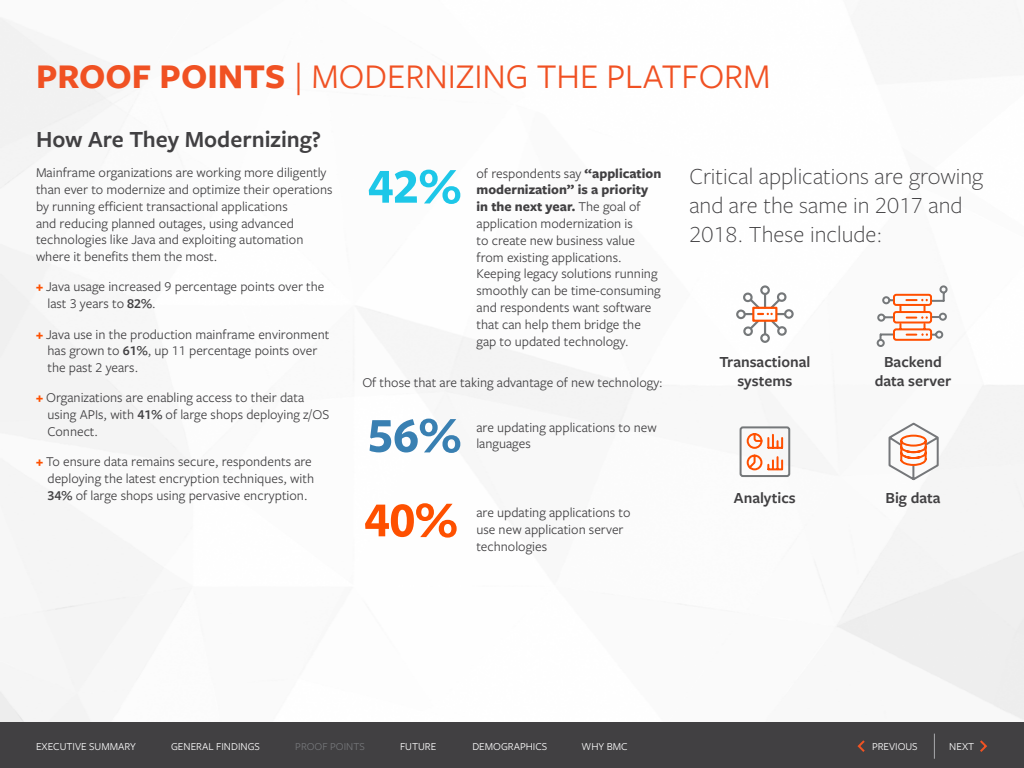
<style>
.page{position:relative;width:1024px;height:768px;background:#fff}
.page>*{position:absolute;margin:0;border:0;box-sizing:border-box;transform-origin:0 0}
.t1{font:700 51px "Freight Sans Pro";color:#fe5000}
.t2{font:700 51px "Freight Sans Pro";color:#3980b2}
.t3{font:700 51px "Freight Sans Pro";color:#1dc7e8}
.t4{font:36px "Freight Sans Pro";color:#f05123}
.t5{font:300 24px/28.8px "Freight Sans Pro";color:#414042}
.t6{font:600 24px "Freight Sans Pro";color:#414042}
.t7{font:600 16px/19.2px "Freight Sans Pro";color:#414042;text-align:center}
.t8{font:14px/16.8px "Freight Sans Pro";color:#414042}
.t9{font:11px "Freight Sans Pro";color:#fff}
.t10{font:11px "Freight Sans Pro";color:#75777a}
.s1{font-weight:700}
.s2{font-weight:700;color:#fe5000}
.s3{font-weight:600}
</style>
<div class="page">
<svg style="left:887px;top:421px;width:53px;height:61px"></svg>
<div style="left:740px;top:426px;width:50px;height:51px;border:2px solid #75787a;border-radius:2px"></div>
<svg style="left:746px;top:432px;width:38px;height:39px"></svg>
<svg style="left:876px;top:284px;width:73px;height:64px"></svg>
<svg style="left:737px;top:285px;width:58px;height:59px"></svg>
<div style="left:0;top:722px;width:1024px;height:46px;background:#414042"></div>
<svg style="left:934px;top:734px;width:1px;height:25px"></svg>
<svg style="left:980px;top:740px;width:7px;height:12px"></svg>
<svg style="left:857px;top:740px;width:8px;height:12px"></svg>
<h2 class="t4" style="left:36px;top:52px;width:736px"><span class="s1">PROOF POINTS</span> | MODERNIZING THE PLATFORM</h2>
<h3 class="t6" style="left:36px;top:123px;width:287px">How Are They Modernizing?</h3>
<p class="t8" style="left:36px;top:164px;width:298px">Mainframe organizations are working more diligently than ever to modernize and optimize their operations by running efficient transactional applications<br>and reducing planned outages, using advanced technologies like Java and exploiting automation where it benefits them the most.</p>
<p class="t8" style="left:48px;top:278px;width:278px;text-indent:-12px"><span class="s2">+</span> Java usage increased 9 percentage points over the last 3 years to <span class="s3">82%</span>.</p>
<p class="t8" style="left:48px;top:325px;width:283px;text-indent:-12px"><span class="s2">+</span> Java use in the production mainframe environment has grown to <span class="s3">61%</span>, up 11 percentage points over the past 2 years.</p>
<p class="t8" style="left:48px;top:389px;width:283px;text-indent:-12px"><span class="s2">+</span> Organizations are enabling access to their data using APIs, with <span class="s3">41%</span> of large shops deploying z/OS<br>Connect.</p>
<p class="t8" style="left:48px;top:453px;width:268px;text-indent:-12px"><span class="s2">+</span> To ensure data remains secure, respondents are deploying the latest encryption techniques, with<br><span class="s3">34%</span> of large shops using pervasive encryption.</p>
<h1 class="t3" style="left:368px;top:151px;width:95px">42%</h1>
<p class="t8" style="left:477px;top:164px;width:186px">of respondents say <span class="s1">“application modernization” is a priority in the next year.</span> The goal of application modernization is<br>to create new business value from existing applications.<br>Keeping legacy solutions running smoothly can be time-consuming and respondents want software that can help them bridge the gap to updated technology.</p>
<p class="t8" style="left:362px;top:374px;width:302px">Of those that are taking advantage of new technology:</p>
<h1 class="t2" style="left:368px;top:400px;width:95px">56%</h1>
<p class="t8" style="left:476px;top:418px;width:182px">are updating applications to new languages</p>
<h1 class="t1" style="left:364px;top:485px;width:95px">40%</h1>
<p class="t8" style="left:476px;top:503px;width:156px">are updating applications to use new application server technologies</p>
<h3 class="t5" style="left:689px;top:161px;width:295px">Critical applications are growing and are the same in 2017 and<br>2018. These include:</h3>
<p class="t7" style="left:719px;top:352px;width:93px">Transactional systems</p>
<p class="t7" style="left:875px;top:352px;width:78px">Backend data server</p>
<p class="t7" style="left:734px;top:488px;width:63px">Analytics</p>
<p class="t7" style="left:886px;top:488px;width:56px">Big data</p>
<p class="t9" style="left:36px;top:739px;width:101px">EXECUTIVE SUMMARY</p>
<p class="t9" style="left:171px;top:739px;width:90px">GENERAL FINDINGS</p>
<p class="t10" style="left:295px;top:739px;width:71px">PROOF POINTS</p>
<p class="t9" style="left:400px;top:739px;width:38px">FUTURE</p>
<p class="t9" style="left:472px;top:739px;width:76px">DEMOGRAPHICS</p>
<p class="t9" style="left:582px;top:739px;width:48px">WHY BMC</p>
<p class="t9" style="left:872px;top:739px;width:47px">PREVIOUS</p>
<p class="t9" style="left:949px;top:739px;width:26px">NEXT</p>
</div>
